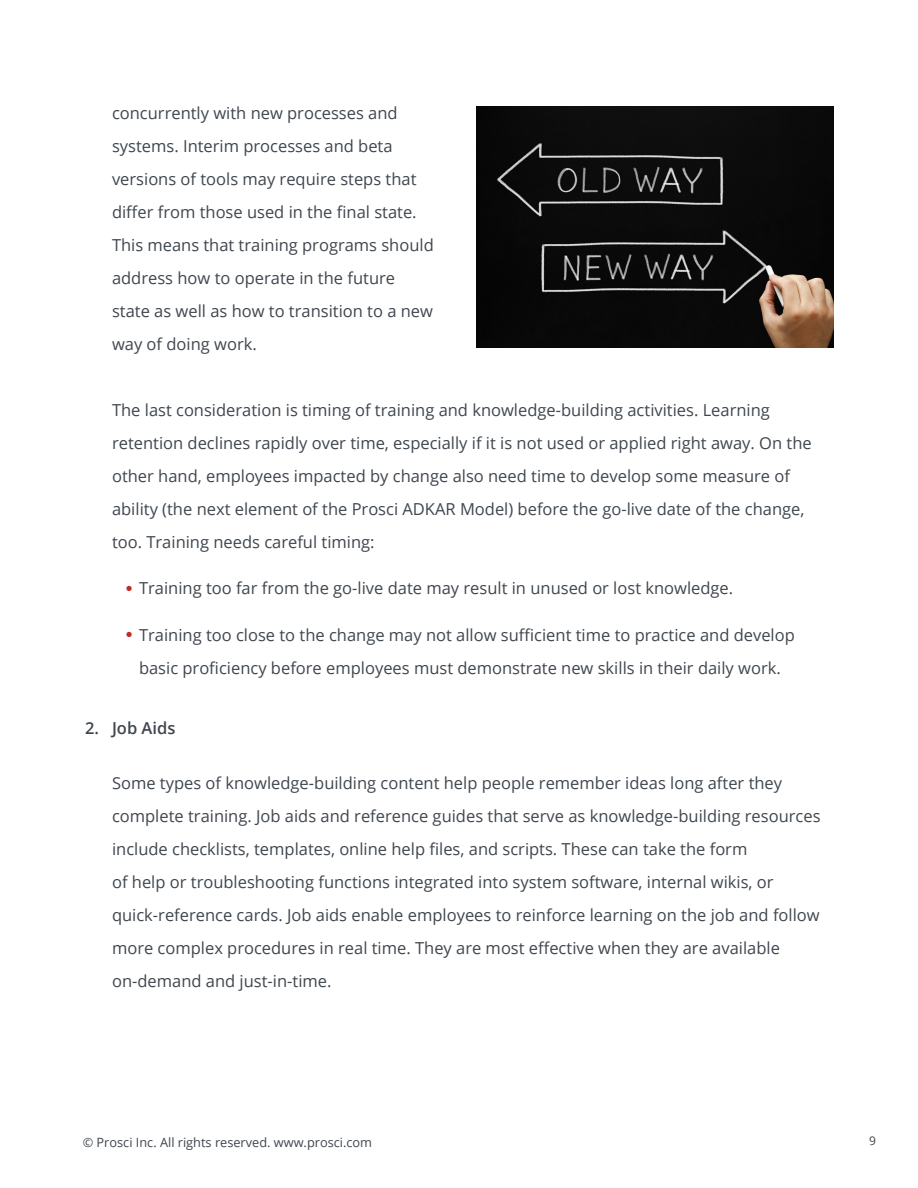
<style>
.page{position:relative;width:918px;height:1188px;background:#fff}
.page>*{position:absolute;margin:0;border:0;box-sizing:border-box;transform-origin:0 0}
.t1{font:21px "Arial";color:#be2c27}
.t2{font:16.5px/33px "Open Sans";color:#3f464e}
.t3{font:600 16.5px "Open Sans";color:#3f464e}
.t4{font:12.75px "Open Sans";color:#3f464e}
.t5{font:12px "Open Sans";color:#3f464e}
</style>
<div class="page">
<img style="left:476px;top:106px;width:357px;height:242px">
<p class="t2" style="left:112px;top:96px;width:323px">concurrently with new processes and systems. Interim processes and beta versions of tools may require steps that differ from those used in the final state.<br>This means that training programs should address how to operate in the future state as well as how to transition to a new way of doing work.</p>
<p class="t2" style="left:112px;top:393px;width:701px">The last consideration is timing of training and knowledge-building activities. Learning retention declines rapidly over time, especially itif is not used or applied right away. On the other hand, employees impacted by change also need time to develop some measure of ability (the next element of the Prosci ADKAR Model) before the go-live date of the change, too. Training needs careful timing:</p>
<p class="t2" style="left:139px;top:572px;width:596px">Training too far from the go-live date may result in unused or lost knowledge.</p>
<p class="t1" style="left:126px;top:575px;width:9px">•</p>
<p class="t2" style="left:139px;top:618px;width:657px">Training too close to the change may not allow sufficient time to practice and develop</p>
<p class="t1" style="left:126px;top:621px;width:9px">•</p>
<p class="t2" style="left:139px;top:651px;width:643px">basic proficiency before employees must demonstrate new skills in their daily work.</p>
<p class="t3" style="left:85px;top:717px;width:15px">2.</p>
<p class="t3" style="left:112px;top:717px;width:65px">Job Aids</p>
<p class="t2" style="left:112px;top:767px;width:710px">Some types of knowledge-building content help people remember ideas long after they complete training. Job aids and reference guides that serve as knowledge-building resources include checklists, templates, online help files, and scripts. These can take the form<br>of help or troubleshooting functions integrated into system software, internal wikis, or quick-reference cards. Job aids enable employees to reinforce learning on the job and follow more complex procedures in real time. They are most effective when they are available on-demand and just i n- -time.</p>
<p class="t4" style="left:83px;top:1134px;width:291px">© Prosci Inc. All rights reserved. www.prosci.com</p>
<p class="t5" style="left:869px;top:1132px;width:8px">9</p>
</div>
